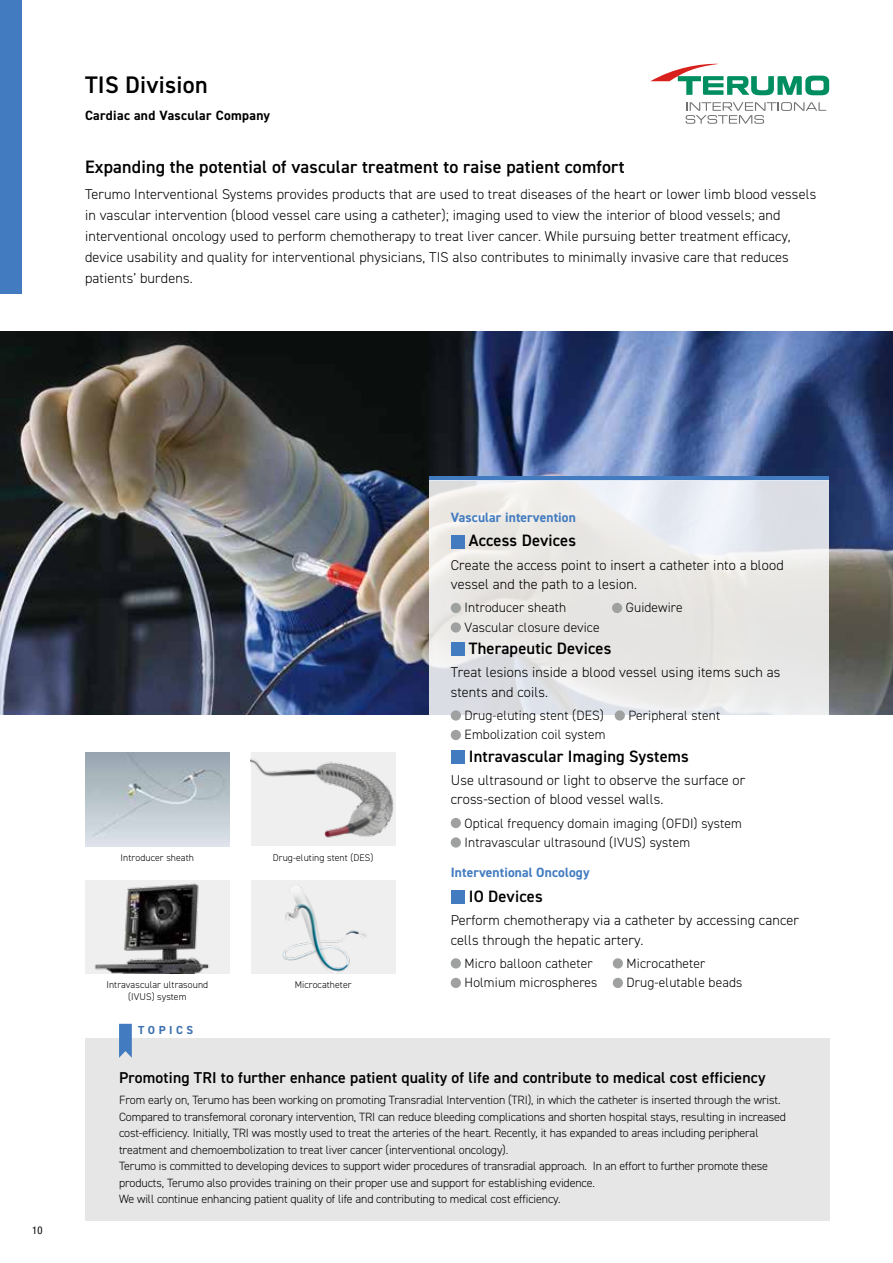
<style>
.page{position:relative;width:893px;height:1263px;background:#fff}
.page>*{position:absolute;margin:0;border:0;box-sizing:border-box;transform-origin:0 0}
.t1{font:600 24px "DIN2014";letter-spacing:.01em;color:#000}
.t2{font:600 18px "DIN2014";letter-spacing:.01em;color:#000}
.t3{font:600 16.5px "DIN2014";letter-spacing:.01em;color:#000}
.t4{font:600 15.75px "DIN2014";letter-spacing:.01em;color:#000}
.t5{font:300 14.25px/21px "DIN2014";letter-spacing:.01em;color:#000}
.t6{font:300 13.5px/19.5px "DIN2014";letter-spacing:.01em;color:#000}
.t7{font:700 13.5px "DIN2014";letter-spacing:.01em;color:#427bbf}
.t8{font:700 13.5px "DIN2014";letter-spacing:.025em;color:#000}
.t9{font:300 12px/16.5px "DIN2014";letter-spacing:-.01em;color:#000}
.t10{font:700 11.7px "DIN2014";letter-spacing:.3em;color:#3b6fad}
.t11{font:condensed 10.65px "Helvetica Neue LT Std";color:#000}
.t12{font:300 9.75px "DIN2014";letter-spacing:.01em;color:#000}
</style>
<div class="page">
<div style="left:85px;top:1037px;width:744px;height:183px;background:#e6e6e6"></div>
<img style="left:0;top:332px;width:893px;height:382px">
<hr style="left:429px;top:476px;width:400px;height:4px;background:#427bbf">
<svg style="left:429px;top:480px;width:400px;height:273px;fill:#e9e8e6"></svg>
<img style="left:85px;top:753px;width:145px;height:93px">
<img style="left:85px;top:880px;width:145px;height:94px">
<img style="left:251px;top:753px;width:144px;height:93px">
<div style="left:251px;top:880px;width:144px;height:94px;background:#efefef"></div>
<img style="left:282px;top:886px;width:85px;height:87px">
<svg style="left:119px;top:1024px;width:13px;height:34px"></svg>
<svg style="left:650px;top:64px;width:179px;height:31px"></svg>
<svg style="left:686px;top:102px;width:140px;height:22px"></svg>
<div style="left:0;top:0;width:21px;height:293px;background:#427bbf"></div>
<div style="left:451px;top:535px;width:13px;height:13px;background:#427bbf"></div>
<div style="left:451px;top:603px;width:10px;height:10px;background:#9fa0a0;border-radius:50%"></div>
<div style="left:612px;top:603px;width:10px;height:10px;background:#9fa0a0;border-radius:50%"></div>
<div style="left:451px;top:622px;width:10px;height:10px;background:#9fa0a0;border-radius:50%"></div>
<div style="left:451px;top:642px;width:13px;height:14px;background:#427bbf"></div>
<div style="left:451px;top:710px;width:10px;height:10px;background:#9fa0a0;border-radius:50%"></div>
<div style="left:615px;top:710px;width:10px;height:10px;background:#9fa0a0;border-radius:50%"></div>
<div style="left:451px;top:730px;width:10px;height:10px;background:#9fa0a0;border-radius:50%"></div>
<div style="left:451px;top:750px;width:13px;height:13px;background:#427bbf"></div>
<div style="left:451px;top:818px;width:10px;height:10px;background:#9fa0a0;border-radius:50%"></div>
<div style="left:451px;top:837px;width:10px;height:11px;background:#9fa0a0;border-radius:50%"></div>
<div style="left:451px;top:890px;width:13px;height:14px;background:#427bbf"></div>
<div style="left:451px;top:958px;width:10px;height:10px;background:#9fa0a0;border-radius:50%"></div>
<div style="left:613px;top:958px;width:10px;height:10px;background:#9fa0a0;border-radius:50%"></div>
<div style="left:451px;top:978px;width:10px;height:10px;background:#9fa0a0;border-radius:50%"></div>
<div style="left:613px;top:978px;width:10px;height:10px;background:#9fa0a0;border-radius:50%"></div>
<h1 class="t1" style="left:85px;top:69px;width:124px">TIS Division</h1>
<p class="t8" style="left:85px;top:106px;width:187px">Cardiac and Vascular Company</p>
<p class="t2" style="left:85px;top:154px;width:541px">Expanding the potential of vascular treatment to raise patient comfort</p>
<p class="t5" style="left:85px;top:184px;width:733px">Terumo Interventional Systems provides products that are used to treat diseases of the heart or lower limb blood vessels in vascular intervention (blood vessel care using a catheter); imaging used to view the interior of blood vessels; and interventional oncology used to perform chemotherapy to treat liver cancer. While pursuing better treatment efficacy, device usability and quality for interventional physicians, TIS also contributes to minimally invasive care that reduces patients’ burdens.</p>
<p class="t11" style="left:32px;top:1223px;width:12px">10</p>
<p class="t12" style="left:121px;top:851px;width:75px">Introducer sheath</p>
<p class="t12" style="left:273px;top:851px;width:102px">Drug-eluting stent (DES)</p>
<p class="t12" style="left:106px;top:979px;width:103px">Intravascular ultrasound</p>
<p class="t12" style="left:295px;top:979px;width:58px">Microcatheter</p>
<p class="t12" style="left:128px;top:991px;width:60px">(IVUS) system</p>
<p class="t10" style="left:138px;top:1022px;width:57px">TOPICS</p>
<p class="t7" style="left:451px;top:508px;width:127px">Vascular intervention</p>
<p class="t3" style="left:469px;top:530px;width:109px">Access Devices</p>
<p class="t5" style="left:451px;top:555px;width:334px;line-height:19.5px">Create the access point to insert a catheter into a blood vessel and the path to a lesion.</p>
<p class="t6" style="left:465px;top:598px;width:103px">Introducer sheath</p>
<p class="t6" style="left:626px;top:598px;width:58px">Guidewire</p>
<p class="t6" style="left:465px;top:618px;width:137px">Vascular closure device</p>
<p class="t3" style="left:469px;top:637px;width:144px">Therapeutic Devices</p>
<p class="t5" style="left:451px;top:663px;width:331px;line-height:19.5px">Treat lesions inside a blood vessel using items such as stents and coils.</p>
<p class="t6" style="left:465px;top:706px;width:141px">Drug-eluting stent (DES)</p>
<p class="t6" style="left:628px;top:706px;width:93px">Peripheral stent</p>
<p class="t6" style="left:465px;top:725px;width:142px">Embolization coil system</p>
<p class="t3" style="left:469px;top:745px;width:222px">Intravascular Imaging Systems</p>
<p class="t5" style="left:451px;top:770px;width:296px;line-height:19.5px">Use ultrasound or light to observe the surface or cross-section of blood vessel walls.</p>
<p class="t6" style="left:465px;top:813px;width:279px">Optical frequency domain imaging (OFDI) system<br>Intravascular ultrasound (IVUS) system</p>
<p class="t7" style="left:451px;top:863px;width:140px">Interventional Oncology</p>
<p class="t3" style="left:469px;top:885px;width:75px">IO Devices</p>
<p class="t5" style="left:451px;top:911px;width:350px;line-height:19.5px">Perform chemotherapy via a catheter by accessing cancer cells through the hepatic artery.</p>
<p class="t6" style="left:465px;top:953px;width:129px">Micro balloon catheter</p>
<p class="t6" style="left:627px;top:953px;width:80px">Microcatheter</p>
<p class="t6" style="left:465px;top:973px;width:134px">Holmium microspheres</p>
<p class="t6" style="left:627px;top:973px;width:117px">Drug-elutable beads</p>
<p class="t4" style="left:119px;top:1067px;width:648px">Promoting TRI to further enhance patient quality of life and contribute to medical cost efficiency</p>
<p class="t9" style="left:119px;top:1092px;width:668px">From early on, Terumo has been working on promoting Transradial Intervention (TRI), in which the catheter is inserted through the wrist.<br>Compared to transfemoral coronary intervention, TRI can reduce bleeding complications and shorten hospital stays, resulting in increased cost-efficiency. Initially, TRI was mostly used to treat the arteries of the heart. Recently, it has expanded to areas including peripheral treatment and chemoembolization to treat liver cancer (interventional oncology).<br>Terumo is committed to developing devices to support wider procedures of transradial approach. In an effort to further promote these products, Terumo also provides training on their proper use and support for establishing evidence.<br>We will continue enhancing patient quality of life and contributing to medical cost efficiency.</p>
</div>
